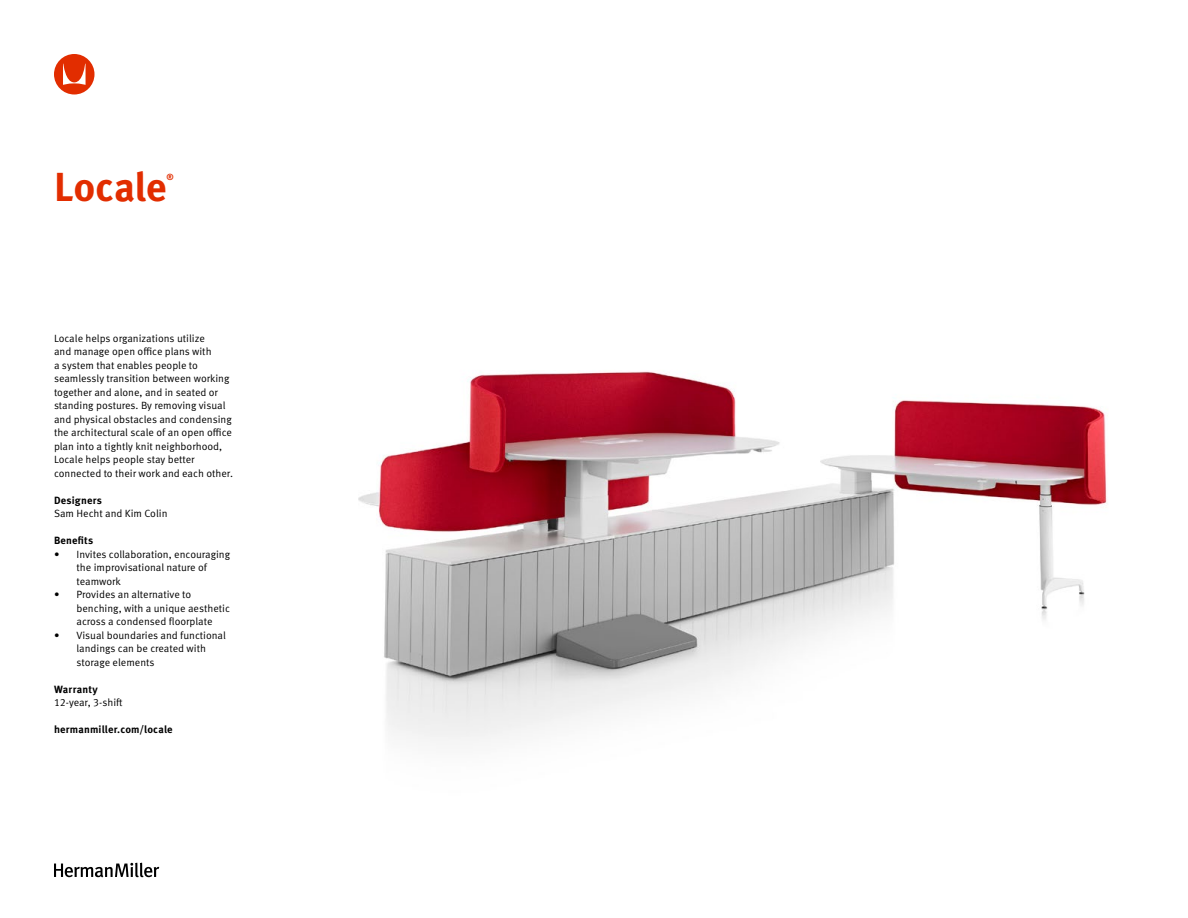
<style>
.page{position:relative;width:1188px;height:918px;background:#fff}
.page>*{position:absolute;margin:0;border:0;box-sizing:border-box;transform-origin:0 0}
.t1{font:700 40.5px "Meta OT";letter-spacing:-.005em;color:#e22d00}
.t2{font:10.5px/13.5px "Meta OT Norm";color:#000}
.t3{font:700 10.5px "Meta OT";letter-spacing:.015em;color:#000}
.t4{font:700 8.7px "Meta OT";color:#e22d00}
</style>
<div class="page">
<svg style="left:54px;top:54px;width:41px;height:40px"></svg>
<svg style="left:54px;top:863px;width:105px;height:14px"></svg>
<img style="left:358px;top:371px;width:750px;height:370px">
<h1 class="t1" style="left:54px;top:162px;width:114px">Locale</h1>
<p class="t4" style="left:166px;top:171px;width:9px">®</p>
<p class="t2" style="left:54px;top:331px;width:181px">Locale helps organizations utilize<br>and manage open office plans with<br>a system that enables people to seamlessly transition between working together and alone, and in seated or standing postures. By removing visual and physical obstacles and condensing the architectural scale of an open office plan into a tightly knit neighborhood, Locale helps people stay better connected to their work and each other.</p>
<p class="t3" style="left:54px;top:493px;width:49px">Designers</p>
<p class="t2" style="left:54px;top:507px;width:115px">Sam Hecht and Kim Colin</p>
<p class="t3" style="left:54px;top:534px;width:41px">Benefits</p>
<p class="t2" style="left:77px;top:547px;width:155px;text-indent:-23px">• Invites collaboration, encouraging the improvisational nature of teamwork</p>
<p class="t2" style="left:77px;top:588px;width:155px;text-indent:-23px">• Provides an alternative to benching, with a unique aesthetic across a condensed floorplate</p>
<p class="t2" style="left:77px;top:628px;width:151px;text-indent:-23px">• Visual boundaries and functional landings can be created with storage elements</p>
<p class="t3" style="left:54px;top:682px;width:45px">Warranty</p>
<p class="t2" style="left:54px;top:696px;width:70px">12-year, 3-shift</p>
<p class="t3" style="left:54px;top:723px;width:120px">hermanmiller.com/locale</p>
</div>
